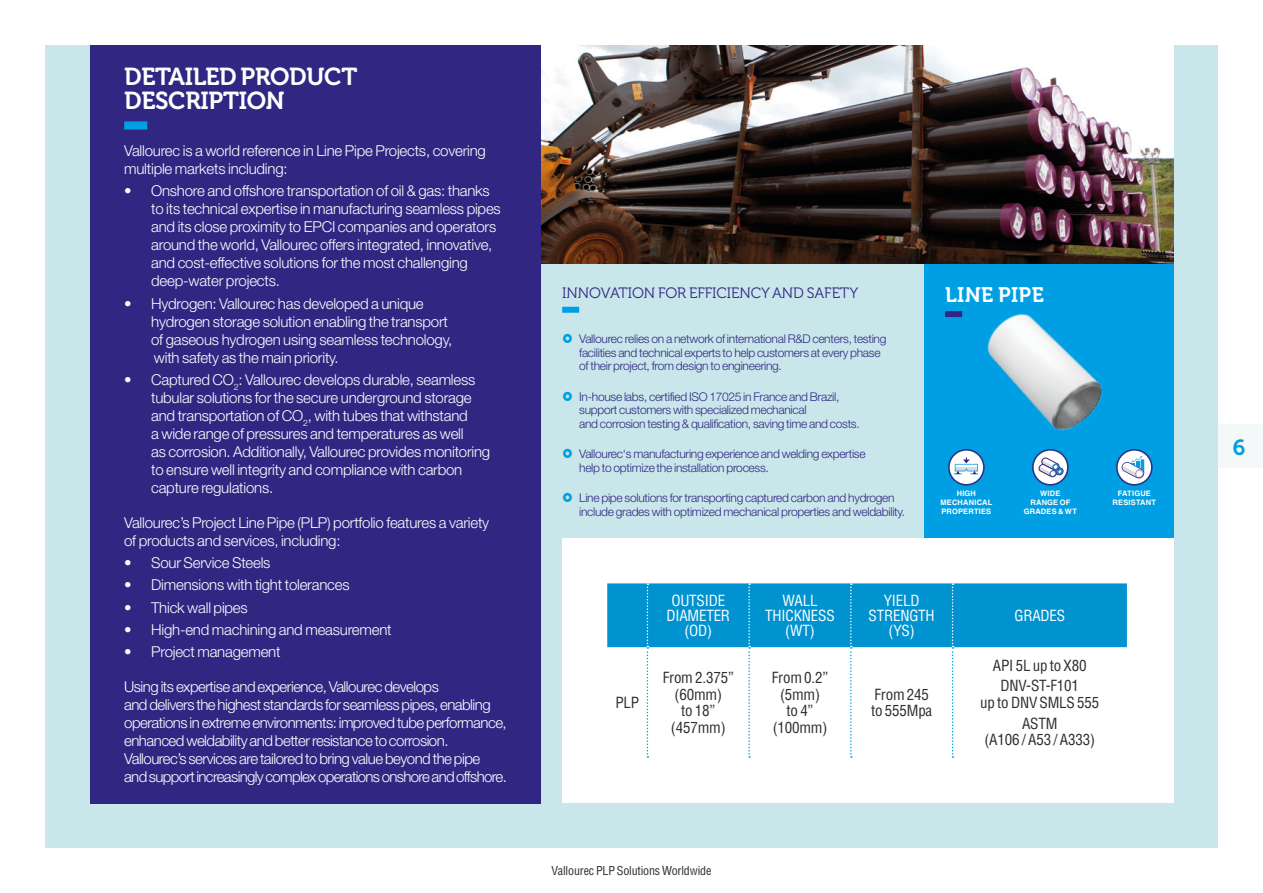
<style>
.page{position:relative;width:1263px;height:893px;background:#fff}
.page>*{position:absolute;margin:0;border:0;box-sizing:border-box;transform-origin:0 0}
.t1{font:24.45px/24.5px "Museo 700";letter-spacing:-.015em;color:#fff}
.t2{font:21.75px "Museo 700";color:#009fe3}
.t3{font:21px "Museo 700";letter-spacing:.015em;color:#fff}
.t4{font:300 15px/18px "Helvetica Neue LT Std";letter-spacing:-.015em;color:#fff}
.t5{font:300 15px/18px "Helvetica Neue LT Std";letter-spacing:-.035em;color:#fff}
.t6{font:condensed 15px/16.5px "Helvetica LT Std";letter-spacing:-.01em;color:#2e2d2c;text-align:center}
.t7{font:condensed 15px/15px "Helvetica LT Std";letter-spacing:-.01em;color:#fff;text-align:center}
.t8{font:15px "Museo 300";letter-spacing:-.005em;color:#312783}
.t9{font:300 12px/13.5px "Helvetica Neue LT Std";letter-spacing:-.025em;color:#312783}
.t10{font:condensed 12px "Helvetica LT Std";letter-spacing:-.015em;color:#2e2d2c}
.t11{font:700 7.5px/9px "Helvetica LT Std";letter-spacing:.025em;color:#fff;text-align:center}
</style>
<div class="page">
<div style="left:1212px;top:425px;width:51px;height:43px;background:#f5f8f8"></div>
<div style="left:45px;top:45px;width:1173px;height:803px;background:#c9e7ea"></div>
<div style="left:924px;top:238px;width:250px;height:314px;background:#009fe3"></div>
<img style="left:541px;top:45px;width:633px;height:219px">
<img style="left:971px;top:313px;width:156px;height:147px">
<div style="left:562px;top:538px;width:612px;height:265px;background:#fff"></div>
<svg style="left:607px;top:583px;width:520px;height:175px"></svg>
<div style="left:90px;top:45px;width:451px;height:758px;background:#312783"></div>
<div style="left:124px;top:121px;width:23px;height:9px;background:#009fe3"></div>
<div style="left:562px;top:307px;width:17px;height:6px;background:#009fe3"></div>
<svg style="left:949px;top:450px;width:35px;height:35px"></svg>
<svg style="left:954px;top:457px;width:24px;height:18px"></svg>
<div style="left:948px;top:449px;width:37px;height:37px;border:2px solid #283583;border-radius:50%"></div>
<svg style="left:1117px;top:450px;width:35px;height:35px"></svg>
<svg style="left:1121px;top:456px;width:23px;height:23px"></svg>
<div style="left:1116px;top:449px;width:36px;height:37px;border:2px solid #283583;border-radius:50%"></div>
<svg style="left:1033px;top:450px;width:35px;height:35px"></svg>
<svg style="left:1038px;top:457px;width:26px;height:20px"></svg>
<div style="left:1032px;top:449px;width:37px;height:37px;border:2px solid #283583;border-radius:50%"></div>
<div style="left:945px;top:311px;width:17px;height:6px;background:#312783"></div>
<h1 class="t1" style="left:124px;top:64px;width:235px">DETAILED PRODUCT<br>DESCRIPTION</h1>
<p class="t4" style="left:124px;top:141px;width:363px">Vallourec is a world reference in Line Pipe Projects, covering multiple markets including:</p>
<p class="t4" style="left:151px;top:182px;width:351px;text-indent:-27px">• Onshore and offshore transportation of oil &amp; gas: thanks to its technical expertise in manufacturing seamless pipes and its close proximity to EPCI companies and operators around the world, Vallourec offers integrated, innovative, and cost-effective solutions for the most challenging deep-water projects.</p>
<p class="t4" style="left:151px;top:294px;width:303px;text-indent:-27px">• Hydrogen: Vallourec has developed a unique hydrogen storage solution enabling the transport of gaseous hydrogen using seamless technology, with safety as the main priority.</p>
<p class="t4" style="left:151px;top:370px;width:341px;text-indent:-27px">• Captured CO<sub>2</sub>: Vallourec develops durable, seamless tubular solutions for the secure underground storage and transportation of CO<sub>2</sub>, with tubes that withstand<br>a wide range of pressures and temperatures as well<br>as corrosion. Additionally, Vallourec provides monitoring to ensure well integrity and compliance with carbon capture regulations.</p>
<p class="t4" style="left:124px;top:513px;width:367px">Vallourec’s Project Line Pipe (PLP) portfolio features a variety of products and services, including:</p>
<p class="t4" style="left:124px;top:553px;width:148px">• Sour Service Steels</p>
<p class="t4" style="left:124px;top:576px;width:227px">• Dimensions with tight tolerances</p>
<p class="t4" style="left:124px;top:598px;width:125px">• Thick wall pipes</p>
<p class="t4" style="left:124px;top:620px;width:269px">• High-end machining and measurement</p>
<p class="t4" style="left:124px;top:642px;width:158px">• Project management</p>
<p class="t5" style="left:124px;top:677px;width:384px">Using its expertise and experience, Vallourec develops<br>and delivers the highest standards for seamless pipes, enabling operations in extreme environments: improved tube performance, enhanced weldability and better resistance to corrosion.<br>Vallourec’s services are tailored to bring value beyond the pipe and support increasingly complex operations onshore and offshore.</p>
<p class="t8" style="left:562px;top:284px;width:297px">INNOVATION FOR EFFICIENCY AND SAFETY</p>
<p class="t9" style="left:579px;top:332px;width:309px">Vallourec relies on a network of international R&amp;D centers, testing facilities and technical experts to help customers at every phase of their project, from design to engineering.</p>
<p class="t9" style="left:579px;top:389px;width:282px">In-house labs, certified ISO 17025 in France and Brazil, support customers with specialized mechanical<br>and corrosion testing &amp; qualification, saving time and costs.</p>
<p class="t9" style="left:579px;top:447px;width:288px">Vallourec‘s manufacturing experience and welding expertise help to optimize the installation process.</p>
<p class="t9" style="left:579px;top:491px;width:327px">Line pipe solutions for transporting captured carbon and hydrogen include grades with optimized mechanical properties and weldability.</p>
<p class="t11" style="left:940px;top:489px;width:53px">HIGH<br>MECHANICAL<br>PROPERTIES</p>
<p class="t11" style="left:1113px;top:489px;width:45px">FATIGUE<br>RESISTANT</p>
<h3 class="t3" style="left:945px;top:283px;width:100px">LINE PIPE</h3>
<p class="t11" style="left:1024px;top:489px;width:55px">WIDE<br>RANGE OF<br>GRADES &amp; WT</p>
<p class="t6" style="left:615px;top:694px;width:25px">PLP</p>
<p class="t7" style="left:666px;top:593px;width:65px">OUTSIDE<br>DIAMETER (OD)</p>
<p class="t7" style="left:765px;top:593px;width:71px">WALL<br>THICKNESS (WT)</p>
<p class="t7" style="left:869px;top:593px;width:68px">YIELD<br>STRENGTH (YS)</p>
<p class="t6" style="left:663px;top:669px;width:73px">From 2.375” (60mm)<br>to 18” (457mm)</p>
<p class="t6" style="left:772px;top:669px;width:58px">From 0.2” (5mm)<br>to 4” (100mm)</p>
<p class="t6" style="left:871px;top:686px;width:63px;text-align:left">From 245 to 555Mpa</p>
<p class="t10" style="left:552px;top:863px;width:161px">Vallourec PLP Solutions Worldwide</p>
<p class="t7" style="left:1014px;top:608px;width:52px">GRADES</p>
<p class="t6" style="left:993px;top:655px;width:95px;line-height:20.7px">API 5L up to X80<br>DNV-ST-F101</p>
<p class="t6" style="left:980px;top:692px;width:121px;line-height:20.7px">up to DNV SMLS 555<br>ASTM</p>
<p class="t6" style="left:984px;top:731px;width:112px">(A106 / A53 / A333)</p>
<h2 class="t2" style="left:1233px;top:435px;width:14px">6</h2>
</div>
